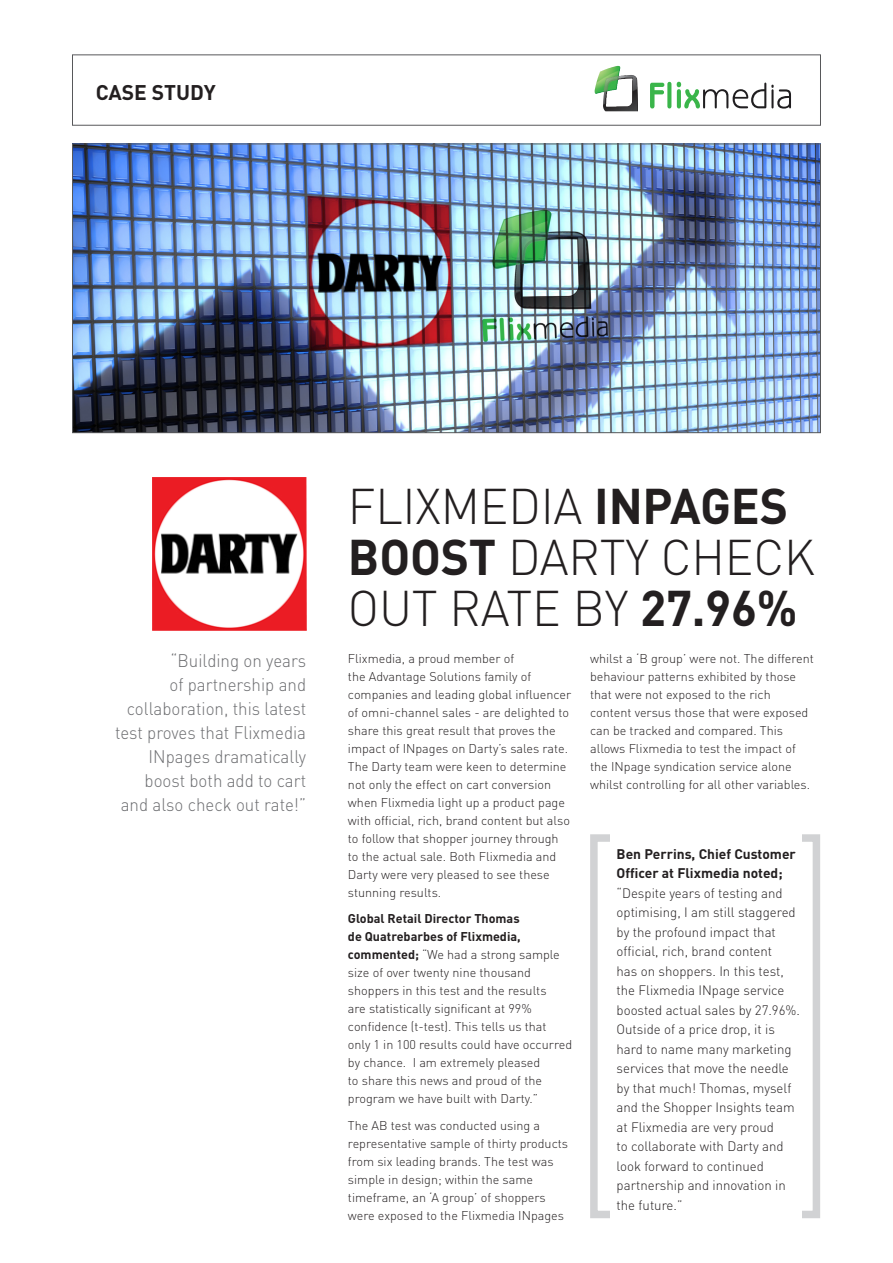
<style>
.page{position:relative;width:893px;height:1263px;background:#fff}
.page>*{position:absolute;margin:0;border:0;box-sizing:border-box;transform-origin:0 0}
.t1{font:300 49.5px/51px "DIN";letter-spacing:-.005em;color:#231f20}
.t2{font:700 21px "DIN";color:#231f20}
.t3{font:300 18px/24px "DIN";color:#6c6d70;text-align:right;scale:.94 1}
.t4{font:700 13.8px/19.5px "DIN";color:#231f20}
.t5{font:300 13.5px/19.5px "DIN";color:#231f20}
.t6{font:300 12.6px/18px "DIN";color:#231f20}
.s1{font-weight:700}
</style>
<div class="page">
<img style="left:74px;top:146px;width:745px;height:285px">
<svg style="left:650px;top:83px;width:14px;height:25px"></svg>
<svg style="left:667px;top:82px;width:4px;height:26px"></svg>
<svg style="left:677px;top:82px;width:114px;height:27px"></svg>
<img style="left:594px;top:66px;width:44px;height:45px">
<div style="left:590px;top:834px;width:230px;height:384px;border:8px solid #d1d2d4"></div>
<div style="left:610px;top:827px;width:192px;height:396px;background:#fff"></div>
<img style="left:152px;top:477px;width:154px;height:154px">
<p class="t2" style="left:96px;top:79px;width:122px">CASE STUDY</p>
<p class="t3" style="left:115px;top:649px;width:205px">“Building on years<br>of partnership and collaboration, this latest test proves that Flixmedia<br>INpages dramatically boost both add to cart and also check out rate!”</p>
<p class="t1" style="left:348px;top:480px;width:469px">FLIXMEDIA <span class="s1">INPAGES<br>BOOST</span> DARTY CHECK<br>OUT RATE BY <span class="s1">27.96%</span></p>
<p class="t6" style="left:348px;top:649px;width:225px">Flixmedia, a proud member of<br>the Advantage Solutions family of companies and leading global influencer of omni-channel sales - are delighted to share this great result that proves the impact of INpages on Darty’s sales rate.<br>The Darty team were keen to determine not only the effect on cart conversion when Flixmedia light up a product page with official, rich, brand content but also to follow that shopper journey through to the actual sale. Both Flixmedia and Darty were very pleased to see these stunning results.</p>
<p class="t6" style="left:348px;top:910px;width:226px"><span class="s1">Global Retail Director Thomas<br>de Quatrebarbes of Flixmedia, commented;</span> “We had a strong sample size of over twenty nine thousand shoppers in this test and the results<br>are statistically significant at 99% confidence (t-test). This tells us that only 1 in 100 results could have occurred by chance. I am extremely pleased<br>to share this news and proud of the program we have built with Darty.”</p>
<p class="t6" style="left:348px;top:1116px;width:222px">The AB test was conducted using a representative sample of thirty products from six leading brands. The test was simple in design; within the same timeframe, an ‘A group’ of shoppers were exposed to the Flixmedia INpages</p>
<p class="t6" style="left:590px;top:649px;width:225px">whilst a ‘B group’ were not. The different behaviour patterns exhibited by those that were not exposed to the rich content versus those that were exposed can be tracked and compared. This allows Flixmedia to test the impact of the INpage syndication service alone whilst controlling for all other variables.</p>
<p class="t4" style="left:617px;top:843px;width:181px">Ben Perrins, Chief Customer<br>Officer at Flixmedia noted;</p>
<p class="t5" style="left:617px;top:883px;width:185px">“Despite years of testing and optimising, I am still staggered by the profound impact that official, rich, brand content<br>has on shoppers. In this test, the Flixmedia INpage service boosted actual sales by 27.96%.<br>Outside of a price drop, it is hard to name many marketing services that move the needle by that much! Thomas, myself and the Shopper Insights team at Flixmedia are very proud<br>to collaborate with Darty and look forward to continued partnership and innovation in the future.”</p>
</div>
